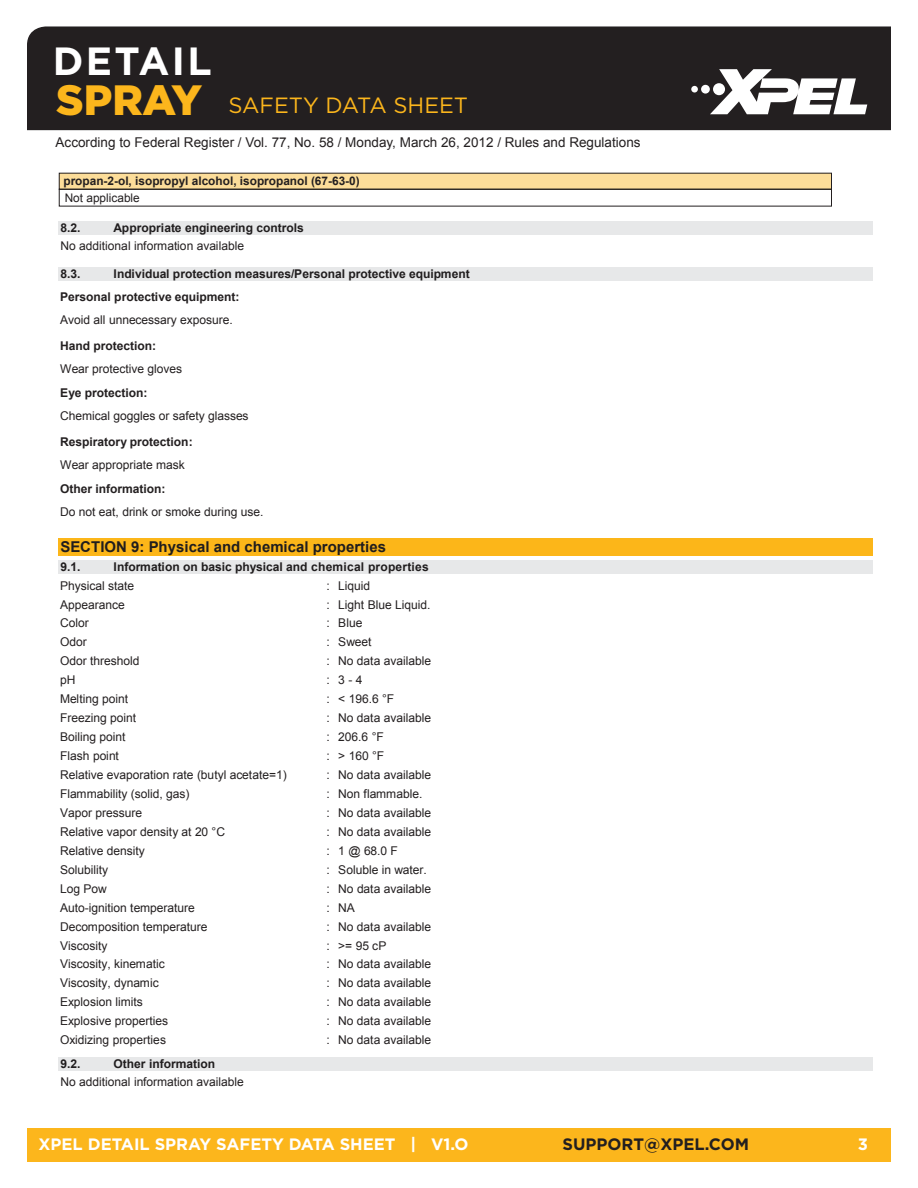
<style>
.page{position:relative;width:918px;height:1188px;background:#fff}
.page>*{position:absolute;margin:0;border:0;box-sizing:border-box;transform-origin:0 0}
.t1{font:700 39.3px "Gotham";letter-spacing:.055em;color:#fff}
.t2{font:22.05px "Gotham";color:#fcb61c}
.t3{font:700 16.5px "Gotham";color:#fff}
.t4{font:700 16.5px "Gotham";color:#231f20}
.t5{font:700 15px "Arial";color:#201d1e}
.t6{font:13.5px "Arial";color:#231f20}
.t7{font:12px "Arial";letter-spacing:-.005em;color:#231f20}
.t8{font:700 12px "Arial";color:#201d1e}
.t9{font:700 12px "Arial";color:#231f20}
.t10{font:700 11.85px "Arial";color:#231f20}
.t11{font:11.85px "Arial";color:#231f20}
.s1{font-weight:900;font-size:42.45px}
</style>
<div class="page">
<div style="left:27px;top:1128px;width:864px;height:34px;background:#fcb61c"></div>
<div style="left:27px;top:26px;width:864px;height:105px;background:#231f20"></div>
<svg style="left:691px;top:69px;width:176px;height:45px"></svg>
<div style="left:58px;top:221px;width:815px;height:14px;background:#e7e8e9"></div>
<div style="left:58px;top:267px;width:815px;height:14px;background:#e7e8e9"></div>
<div style="left:58px;top:538px;width:815px;height:17px;background:#fcb619"></div>
<div style="left:58px;top:560px;width:815px;height:14px;background:#e7e8e9"></div>
<div style="left:58px;top:1057px;width:815px;height:14px;background:#e7e8e9"></div>
<div style="left:59px;top:173px;width:772px;height:16px;background:#fcdd99"></div>
<div style="left:59px;top:189px;width:773px;height:17px;border:1px solid #231f20"></div>
<h1 class="t1" style="left:53px;top:39px;width:160px">DETAIL</h1>
<h2 class="t2" style="left:56px;top:91px;width:413px"><span class="s1">SPRAY</span> SAFETY DATA SHEET</h2>
<p class="t6" style="left:56px;top:134px;width:587px">According to Federal Register / Vol. 77, No. 58 / Monday, March 26, 2012 / Rules and Regulations</p>
<p class="t10" style="left:63px;top:173px;width:298px">propan-2-ol, isopropyl alcohol, isopropanol (67-63-0)</p>
<p class="t11" style="left:65px;top:190px;width:77px">Not applicable</p>
<p class="t8" style="left:60px;top:220px;width:22px">8.2.</p>
<p class="t8" style="left:114px;top:220px;width:192px">Appropriate engineering controls</p>
<p class="t7" style="left:60px;top:238px;width:185px">No additional information available</p>
<p class="t8" style="left:60px;top:266px;width:22px">8.3.</p>
<p class="t8" style="left:114px;top:266px;width:358px">Individual protection measures/Personal protective equipment</p>
<p class="t9" style="left:60px;top:289px;width:181px">Personal protective equipment:</p>
<p class="t7" style="left:60px;top:312px;width:174px">Avoid all unnecessary exposure.</p>
<p class="t9" style="left:60px;top:338px;width:98px">Hand protection:</p>
<p class="t7" style="left:60px;top:361px;width:124px">Wear protective gloves</p>
<p class="t9" style="left:60px;top:385px;width:89px">Eye protection:</p>
<p class="t7" style="left:60px;top:408px;width:190px">Chemical goggles or safety glasses</p>
<p class="t9" style="left:60px;top:434px;width:134px">Respiratory protection:</p>
<p class="t7" style="left:60px;top:457px;width:126px">Wear appropriate mask</p>
<p class="t9" style="left:60px;top:481px;width:107px">Other information:</p>
<p class="t7" style="left:60px;top:504px;width:205px">Do not eat, drink or smoke during use.</p>
<p class="t5" style="left:60px;top:536px;width:327px">SECTION 9: Physical and chemical properties</p>
<p class="t8" style="left:60px;top:559px;width:22px">9.1.</p>
<p class="t8" style="left:114px;top:559px;width:317px">Information on basic physical and chemical properties</p>
<p class="t7" style="left:60px;top:578px;width:76px">Physical state</p>
<p class="t7" style="left:326px;top:578px;width:45px">: Liquid</p>
<p class="t7" style="left:60px;top:597px;width:66px">Appearance</p>
<p class="t7" style="left:326px;top:597px;width:106px">: Light Blue Liquid.</p>
<p class="t7" style="left:60px;top:615px;width:30px">Color</p>
<p class="t7" style="left:326px;top:615px;width:38px">: Blue</p>
<p class="t7" style="left:60px;top:634px;width:28px">Odor</p>
<p class="t7" style="left:326px;top:634px;width:47px">: Sweet</p>
<p class="t7" style="left:60px;top:653px;width:81px">Odor threshold</p>
<p class="t7" style="left:326px;top:653px;width:106px">: No data available</p>
<p class="t7" style="left:60px;top:672px;width:17px">pH</p>
<p class="t7" style="left:326px;top:672px;width:38px">: 3-4</p>
<p class="t7" style="left:60px;top:691px;width:70px">Melting point</p>
<p class="t7" style="left:326px;top:691px;width:69px">: &lt; 196.6 °F</p>
<p class="t7" style="left:60px;top:710px;width:78px">Freezing point</p>
<p class="t7" style="left:326px;top:710px;width:106px">: No data available</p>
<p class="t7" style="left:60px;top:729px;width:67px">Boiling point</p>
<p class="t7" style="left:326px;top:729px;width:59px">: 206.6 °F</p>
<p class="t7" style="left:60px;top:748px;width:60px">Flash point</p>
<p class="t7" style="left:326px;top:748px;width:59px">: &gt; 160 °F</p>
<p class="t7" style="left:60px;top:767px;width:228px">Relative evaporation rate (butyl acetate=1)</p>
<p class="t7" style="left:326px;top:767px;width:106px">: No data available</p>
<p class="t7" style="left:60px;top:786px;width:131px">Flammability (solid, gas)</p>
<p class="t7" style="left:326px;top:786px;width:98px">: Non flammable.</p>
<p class="t7" style="left:60px;top:805px;width:84px">Vapor pressure</p>
<p class="t7" style="left:326px;top:805px;width:106px">: No data available</p>
<p class="t7" style="left:60px;top:824px;width:166px">Relative vapor density at 20 °C</p>
<p class="t7" style="left:326px;top:824px;width:106px">: No data available</p>
<p class="t7" style="left:60px;top:843px;width:86px">Relative density</p>
<p class="t7" style="left:326px;top:843px;width:73px">: 1@68.0F</p>
<p class="t7" style="left:60px;top:862px;width:50px">Solubility</p>
<p class="t7" style="left:326px;top:862px;width:102px">: Soluble in water.</p>
<p class="t7" style="left:60px;top:880px;width:48px">Log Pow</p>
<p class="t7" style="left:326px;top:880px;width:106px">: No data available</p>
<p class="t7" style="left:60px;top:900px;width:136px">Auto-ignition temperature</p>
<p class="t7" style="left:326px;top:900px;width:30px">: NA</p>
<p class="t7" style="left:60px;top:918px;width:149px">Decomposition temperature</p>
<p class="t7" style="left:326px;top:918px;width:106px">: No data available</p>
<p class="t7" style="left:60px;top:938px;width:49px">Viscosity</p>
<p class="t7" style="left:326px;top:938px;width:62px">: &gt;= 95 cP</p>
<p class="t7" style="left:60px;top:956px;width:106px">Viscosity, kinematic</p>
<p class="t7" style="left:326px;top:956px;width:106px">: No data available</p>
<p class="t7" style="left:60px;top:975px;width:100px">Viscosity, dynamic</p>
<p class="t7" style="left:326px;top:975px;width:106px">: No data available</p>
<p class="t7" style="left:60px;top:994px;width:84px">Explosion limits</p>
<p class="t7" style="left:326px;top:994px;width:106px">: No data available</p>
<p class="t7" style="left:60px;top:1013px;width:110px">Explosive properties</p>
<p class="t7" style="left:326px;top:1013px;width:106px">: No data available</p>
<p class="t7" style="left:60px;top:1032px;width:107px">Oxidizing properties</p>
<p class="t7" style="left:326px;top:1032px;width:106px">: No data available</p>
<p class="t8" style="left:60px;top:1056px;width:22px">9.2.</p>
<p class="t8" style="left:114px;top:1056px;width:103px">Other information</p>
<p class="t7" style="left:60px;top:1074px;width:185px">No additional information available</p>
<h3 class="t3" style="left:38px;top:1135px;width:432px">XPEL DETAIL SPRAY SAFETY DATA SHEET | V1.O</h3>
<h3 class="t4" style="left:563px;top:1135px;width:188px">SUPPORT@XPEL.COM</h3>
<h3 class="t3" style="left:858px;top:1135px;width:12px">3</h3>
</div>
